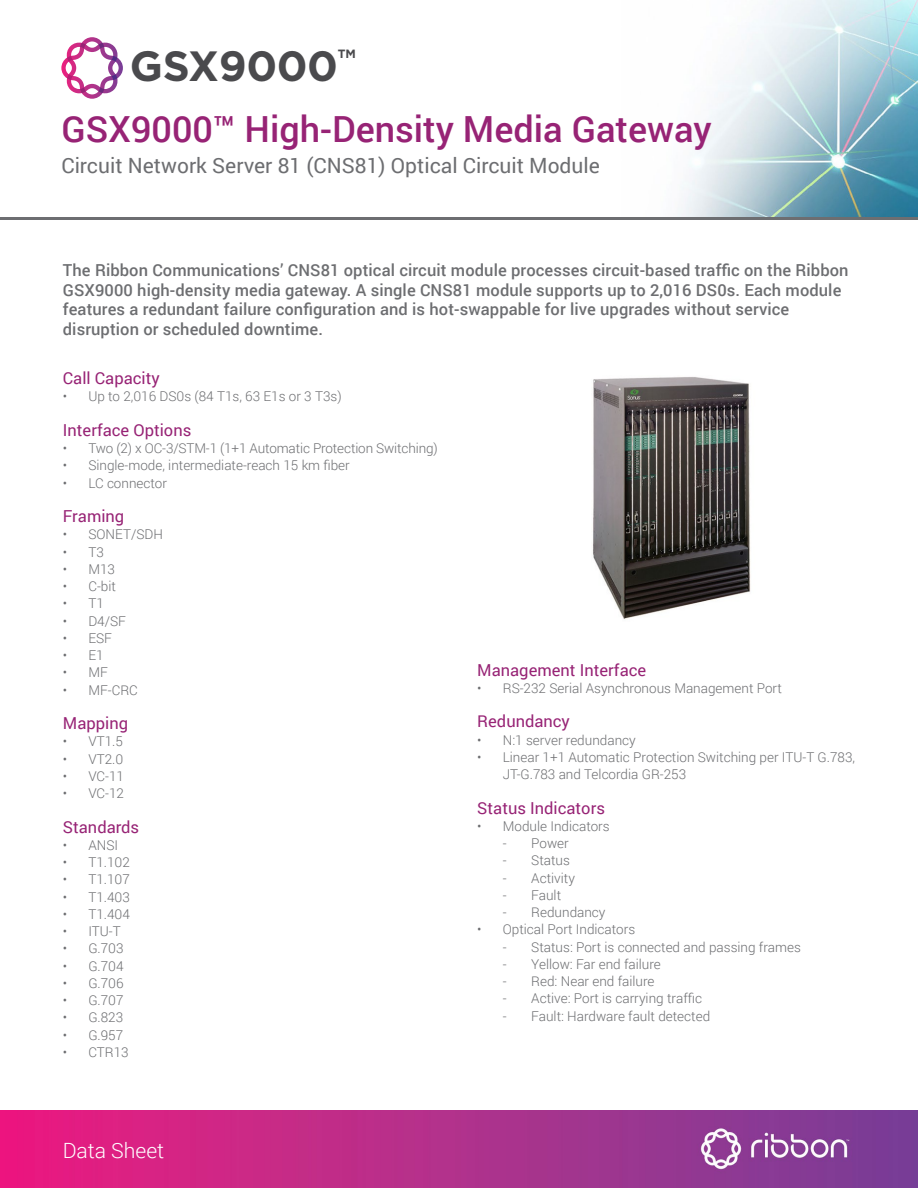
<style>
.page{position:relative;width:918px;height:1188px;background:#fff}
.page>*{position:absolute;margin:0;border:0;box-sizing:border-box;transform-origin:0 0}
.t1{font:700 42.3px "Gotham";letter-spacing:-.01em;color:#4a4a4d}
.t2{font:500 36px "Roboto";color:#972375}
.t3{font:21px "Roboto";color:#6d6e71}
.t4{font:300 21px "Roboto";color:#fff}
.t5{font:500 16.5px/19.5px "Roboto";letter-spacing:.005em;color:#6d6e71}
.t6{font:16.5px "Roboto";color:#972375}
.t7{font:300 13.5px/17.2px "Roboto";color:#6d6e71}
.t8{font:700 12px "Gotham";color:#4a4a4d}
</style>
<div class="page">
<img style="left:593px;top:377px;width:158px;height:242px">
<img style="left:378px;top:0;width:540px;height:218px">
<img style="left:0;top:1110px;width:918px;height:78px">
<hr style="left:0;top:218px;width:918px;height:2px;background:#6d6e71">
<svg style="left:61px;top:37px;width:62px;height:62px"></svg>
<h1 class="t1" style="left:130px;top:41px;width:210px">GSX9000</h1>
<p class="t8" style="left:338px;top:47px;width:20px">TM</p>
<h2 class="t2" style="left:61px;top:104px;width:652px">GSX9000™ High-Density Media Gateway</h2>
<h3 class="t3" style="left:61px;top:150px;width:540px">Circuit Network Server 81 (CNS81) Optical Circuit Module</h3>
<p class="t5" style="left:63px;top:260px;width:787px">The Ribbon Communications’ CNS81 optical circuit module processes circuit-based traffic on the Ribbon GSX9000 high-density media gateway. A single CNS81 module supports up to 2,016 DS0s. Each module features a redundant failure configuration and is hot-swappable for live upgrades without service disruption or scheduled downtime.</p>
<p class="t6" style="left:63px;top:367px;width:98px">Call Capacity</p>
<p class="t7" style="left:63px;top:388px;width:280px">• Up to 2,016 DS0s (84 T1s, 63 E1s or 3 T3s)</p>
<p class="t6" style="left:63px;top:418px;width:130px">Interface Options</p>
<p class="t7" style="left:63px;top:439px;width:376px">• Two (2) x OC-3/STM-1 (1+1 Automatic Protection Switching)</p>
<p class="t7" style="left:63px;top:457px;width:288px">• Single-mode, intermediate-reach 15 km fiber</p>
<p class="t7" style="left:63px;top:474px;width:106px">• LC connector</p>
<p class="t6" style="left:63px;top:505px;width:63px">Framing</p>
<p class="t7" style="left:63px;top:526px;width:102px">• SONET/SDH</p>
<p class="t7" style="left:63px;top:543px;width:42px">• T3</p>
<p class="t7" style="left:63px;top:560px;width:54px">• M13</p>
<p class="t7" style="left:63px;top:577px;width:55px">• C-bit</p>
<p class="t7" style="left:63px;top:595px;width:42px">• T1</p>
<p class="t7" style="left:63px;top:612px;width:65px">• D4/SF</p>
<p class="t7" style="left:63px;top:629px;width:51px">• ESF</p>
<p class="t7" style="left:63px;top:646px;width:42px">• E1</p>
<p class="t7" style="left:63px;top:664px;width:46px">• MF</p>
<p class="t7" style="left:63px;top:681px;width:77px">• MF-CRC</p>
<p class="t6" style="left:63px;top:712px;width:67px">Mapping</p>
<p class="t7" style="left:63px;top:733px;width:62px">• VT1.5</p>
<p class="t7" style="left:63px;top:750px;width:62px">• VT2.0</p>
<p class="t7" style="left:63px;top:767px;width:63px">• VC-11</p>
<p class="t7" style="left:63px;top:784px;width:63px">• VC-12</p>
<p class="t6" style="left:63px;top:815px;width:78px">Standards</p>
<p class="t7" style="left:63px;top:836px;width:57px">• ANSI</p>
<p class="t7" style="left:63px;top:853px;width:69px">• T1.102</p>
<p class="t7" style="left:63px;top:871px;width:69px">• T1.107</p>
<p class="t7" style="left:63px;top:888px;width:69px">• T1.403</p>
<p class="t7" style="left:63px;top:905px;width:69px">• T1.404</p>
<p class="t7" style="left:63px;top:922px;width:59px">• ITU-T</p>
<p class="t7" style="left:63px;top:940px;width:62px">• G.703</p>
<p class="t7" style="left:63px;top:957px;width:62px">• G.704</p>
<p class="t7" style="left:63px;top:974px;width:62px">• G.706</p>
<p class="t7" style="left:63px;top:991px;width:62px">• G.707</p>
<p class="t7" style="left:63px;top:1009px;width:62px">• G.823</p>
<p class="t7" style="left:63px;top:1026px;width:62px">• G.957</p>
<p class="t7" style="left:63px;top:1043px;width:67px">• CTR13</p>
<h3 class="t4" style="left:63px;top:1136px;width:103px">Data Sheet</h3>
<p class="t6" style="left:477px;top:658px;width:170px">Management Interface</p>
<p class="t7" style="left:477px;top:679px;width:306px">• RS-232 Serial Asynchronous Management Port</p>
<p class="t6" style="left:477px;top:710px;width:94px">Redundancy</p>
<p class="t7" style="left:477px;top:731px;width:160px">• N:1 server redundancy</p>
<p class="t7" style="left:503px;top:748px;width:354px;text-indent:-26px">• Linear 1+1 Automatic Protection Switching per ITU-T G.783,<br>JT-G.783 and Telcordia GR-253</p>
<p class="t6" style="left:477px;top:796px;width:129px">Status Indicators</p>
<p class="t7" style="left:477px;top:817px;width:134px">• Module Indicators</p>
<p class="t7" style="left:503px;top:834px;width:68px">- Power</p>
<p class="t7" style="left:503px;top:852px;width:69px">- Status</p>
<p class="t7" style="left:503px;top:869px;width:74px">- Activity</p>
<p class="t7" style="left:503px;top:886px;width:60px">- Fault</p>
<p class="t7" style="left:503px;top:903px;width:104px">- Redundancy</p>
<p class="t7" style="left:477px;top:921px;width:159px">• Optical Port Indicators</p>
<p class="t7" style="left:503px;top:938px;width:300px">- Status: Port is connected and passing frames</p>
<p class="t7" style="left:503px;top:955px;width:159px">- Yellow: Far end failure</p>
<p class="t7" style="left:503px;top:972px;width:153px">- Red: Near end failure</p>
<p class="t7" style="left:503px;top:990px;width:201px">- Active: Port is carrying traffic</p>
<p class="t7" style="left:503px;top:1007px;width:209px">- Fault: Hardware fault detected</p>
</div>
